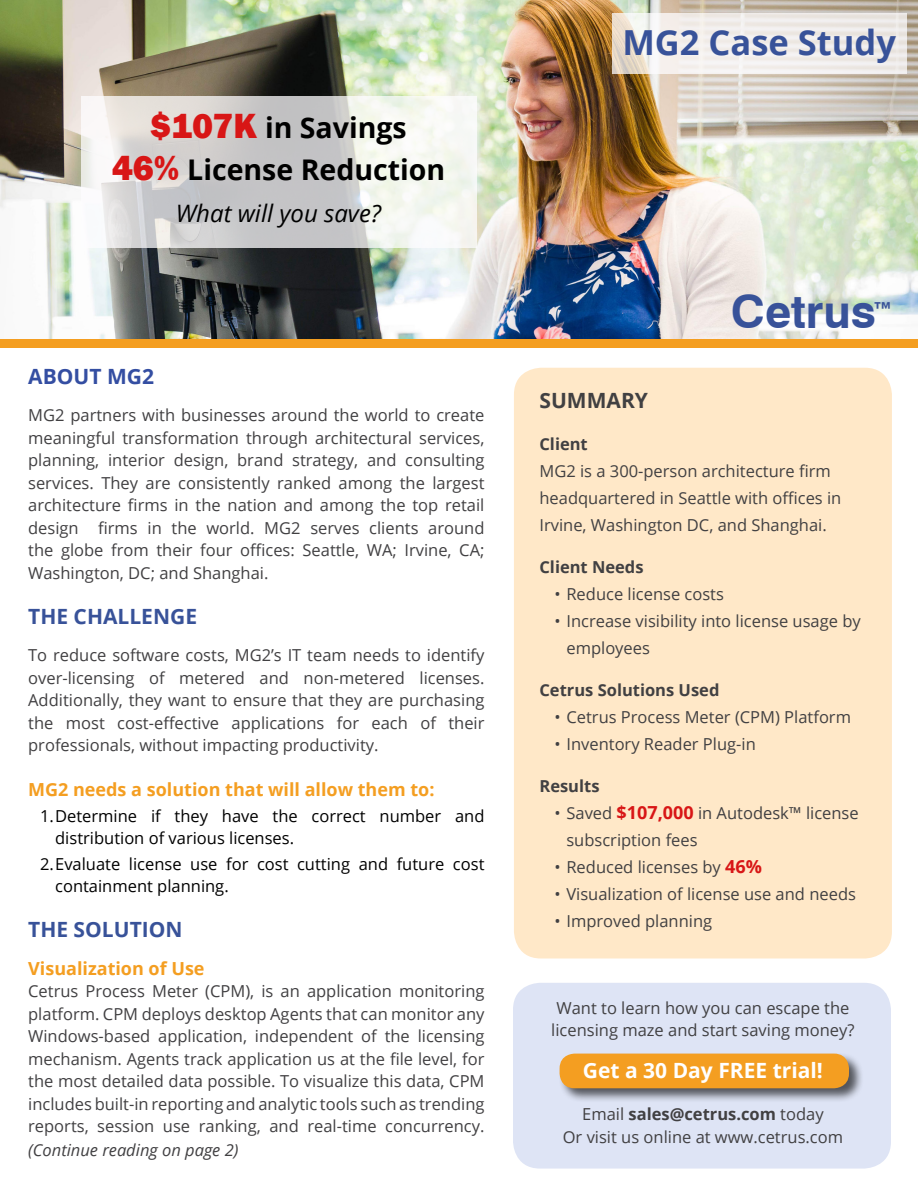
<style>
.page{position:relative;width:918px;height:1188px;background:#fff}
.page>*{position:absolute;margin:0;border:0;box-sizing:border-box;transform-origin:0 0}
.t1{font:700 45.9px "Swiss 721 BT";color:#385299}
.t2{font:700 34.5px "Open Sans";color:#385299}
.t3{font:700 28.5px/42px "Open Sans";color:#000;text-align:center}
.t4{font:italic 24px "Open Sans";color:#000}
.t5{font:700 21px "Open Sans";color:#385299}
.t6{font:700 21px "Open Sans";color:#fff}
.t7{font:700 21px "Open Sans";color:#344ea2}
.t8{font:700 21px "Open Sans";color:#414042}
.t9{font:700 18px "Open Sans";color:#f49e21}
.t10{font:16.5px/22.5px "Open Sans";color:#414042}
.t11{font:16.5px/22.5px "Open Sans";color:#000}
.t12{font:700 16.5px "Open Sans";color:#414042}
.t13{font:italic 16.5px "Open Sans";color:#414042}
.s1{font-family:"Franklin Gothic";font-weight:800;font-size:36px;color:#d81616}
.s2{font-weight:700;font-size:18px;color:#d81616}
.s3{font-weight:700}
</style>
<div class="page">
<div style="left:514px;top:368px;width:378px;height:590px;background:#ffe8c8;border-radius:27px"></div>
<img style="left:0;top:0;width:918px;height:339px">
<svg style="left:612px;top:14px;width:294px;height:60px;fill:#f1edea"></svg>
<div style="left:513px;top:983px;width:378px;height:186px;background:#dee4f5;border-radius:27px"></div>
<div style="left:558px;top:1052px;width:306px;height:51px;background:#000;opacity:.63"></div>
<div style="left:560px;top:1054px;width:289px;height:34px;background:#f49e21;border-radius:15px"></div>
<svg style="left:81px;top:97px;width:396px;height:151px"></svg>
<div style="left:0;top:339px;width:918px;height:8px;background:#f49e21"></div>
<h3 class="t3" style="left:112px;top:106px;width:335px"><span class="s1">$107K</span> in Savings<br><span class="s1">46%</span> License Reduction</h3>
<h3 class="t4" style="left:176px;top:197px;width:207px">What will you save?</h3>
<p class="t7" style="left:28px;top:361px;width:127px">ABOUT MG2</p>
<p class="t10" style="left:28px;top:404px;width:458px;text-align:justify">MG2 partners with businesses around the world to create meaningful transformation through architectural services, planning, interior design, brand strategy, and consulting services. They are consistently ranked among the largest architecture firms in the nation and among the top retail design firms in the world. MG2 serves clients around the globe from their four offices: Seattle, WA; Irvine, CA; Washington, DC; and Shanghai.</p>
<p class="t5" style="left:28px;top:601px;width:170px">THE CHALLENGE</p>
<p class="t10" style="left:28px;top:644px;width:458px;text-align:justify">To reduce software costs, MG2’s IT team needs to identify over-licensing of metered and non-metered licenses.<br>Additionally, they want to ensure that they are purchasing the most cost-effective applications for each of their professionals, without impacting productivity.</p>
<p class="t9" style="left:28px;top:777px;width:408px">MG2 needs a solution that will allow them to:</p>
<p class="t11" style="left:55px;top:804px;width:431px;text-indent:-15px">1.Determine if they have the correct number and distribution of various licenses.</p>
<p class="t11" style="left:55px;top:852px;width:431px;text-indent:-15px">2.Evaluate license use for cost cutting and future cost containment planning.</p>
<p class="t5" style="left:28px;top:915px;width:156px">THE SOLUTION</p>
<p class="t9" style="left:28px;top:956px;width:178px">Visualization of Use</p>
<p class="t10" style="left:28px;top:980px;width:458px;text-align:justify">Cetrus Process Meter (CPM), is an application monitoring platform. CPM deploys desktop Agents that can monitor any Windows-based application, independent of the licensing mechanism. Agents track application us at the file level, for the most detailed data possible. To visualize this data, CPM includes built-in reporting and analytic tools such as trending reports, session use ranking, and real-time concurrency.</p>
<p class="t13" style="left:28px;top:1139px;width:212px">(Continue reading on page 2)</p>
<h2 class="t2" style="left:622px;top:18px;width:275px">MG2 Case Study</h2>
<h1 class="t1" style="left:731px;top:284px;width:164px">Cetrus<sup>™</sup></h1>
<p class="t8" style="left:539px;top:386px;width:110px">SUMMARY</p>
<p class="t12" style="left:539px;top:433px;width:50px">Client</p>
<p class="t10" style="left:539px;top:457px;width:303px;line-height:27px">MG2 is a 300-person architecture firm headquartered in Seattle with offices in<br>Irvine, Washington DC, and Shanghai.</p>
<p class="t12" style="left:539px;top:556px;width:106px">Client Needs</p>
<p class="t10" style="left:555px;top:583px;width:171px">• Reduce license costs</p>
<p class="t10" style="left:566px;top:607px;width:296px;line-height:27px;text-indent:-12px">• Increase visibility into license usage by employees</p>
<p class="t12" style="left:539px;top:679px;width:182px">Cetrus Solutions Used</p>
<p class="t10" style="left:555px;top:706px;width:298px">• Cetrus Process Meter (CPM) Platform</p>
<p class="t10" style="left:555px;top:733px;width:203px">• Inventory Reader Plug-in</p>
<p class="t12" style="left:539px;top:775px;width:62px">Results</p>
<p class="t10" style="left:566px;top:799px;width:294px;line-height:27px;text-indent:-12px">• Saved <span class="s2">$107,000</span> in Autodesk™ license subscription fees</p>
<p class="t10" style="left:555px;top:856px;width:209px">• Reduced licenses by <span class="s2">46%</span></p>
<p class="t10" style="left:555px;top:883px;width:303px">• Visualization of license use and needs</p>
<p class="t10" style="left:555px;top:910px;width:159px">• Improved planning</p>
<p class="t10" style="left:551px;top:996px;width:305px;text-align:center">Want to learn how you can escape the licensing maze and start saving money?</p>
<p class="t6" style="left:583px;top:1056px;width:241px">Get a 30 Day FREE trial!</p>
<p class="t10" style="left:563px;top:1103px;width:282px;text-align:center">Email <span class="s3">sales@cetrus.com</span> today<br>Or visit us online at www.cetrus.com</p>
</div>
